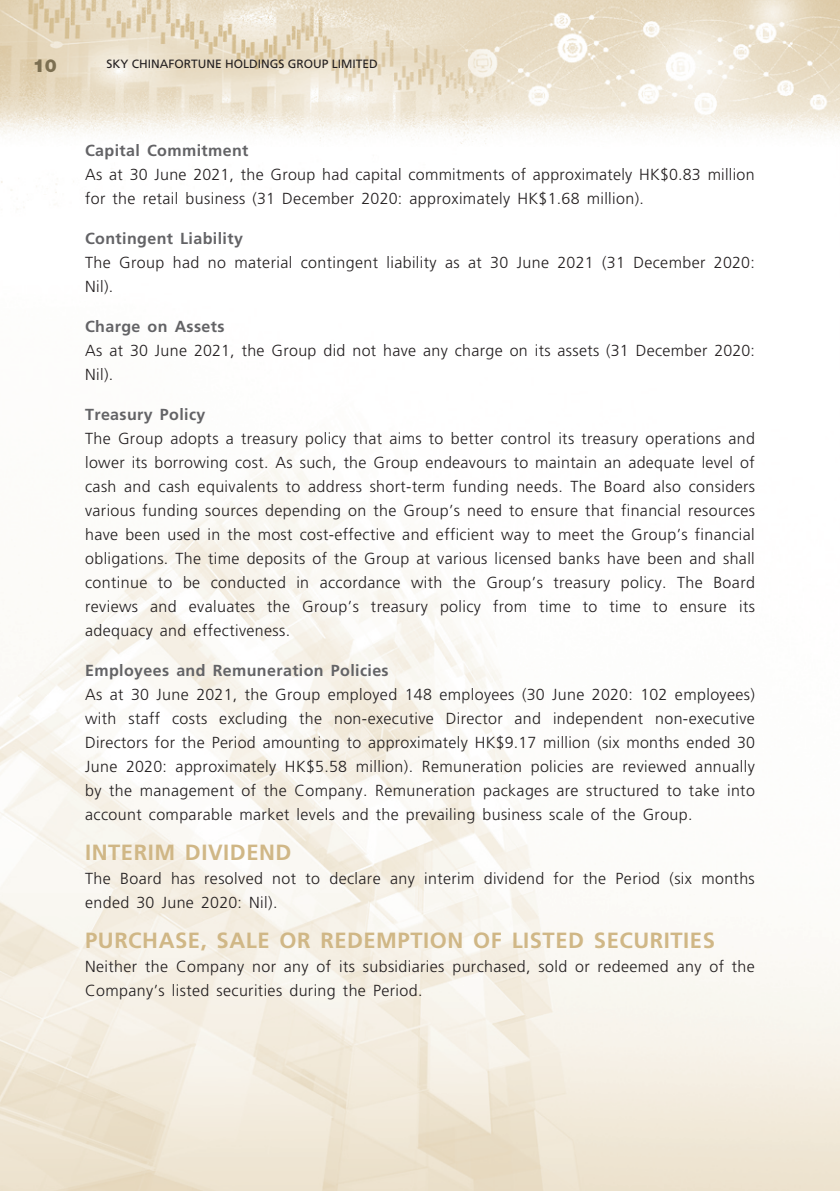
<style>
.page{position:relative;width:840px;height:1191px;background:#fff}
.page>*{position:absolute;margin:0;border:0;box-sizing:border-box;transform-origin:0 0}
._03_H1{font:700 22px "Frutiger LT Std";letter-spacing:.025em;color:#d0b786}
.t1{font:900 18px "Helvetica Neue LT Std";color:#7c6f51}
._11_P0{font:300 16px/24px "Frutiger LT Std";letter-spacing:.025em;color:#231f20}
._01_Body_Text{font:300 16px/24px "Frutiger LT Std";letter-spacing:.025em;color:#231f20;text-align:justify}
._04___H2{font:700 16px "Frutiger LT Std";letter-spacing:.025em;color:#636366}
.t2{font:12px "Frutiger LT Std";color:#231f20}
</style>
<div class="page">
<img style="left:0;top:0;width:839px;height:1191px">
<p class="t1" style="left:33px;top:55px;width:26px">10</p>
<p class="t2" style="left:106px;top:57px;width:273px">SKY CHINAFORTUNE HOLDINGS GROUP LIMITED</p>
<p class="_04___H2" style="left:85px;top:141px;width:165px">Capital Commitment</p>
<p class="_11_P0" style="left:85px;top:163px;width:670px">As at 30 June 2021, the Group had capital commitments of approximately HK$0.83 million for the retail business (31 December 2020: approximately HK$1.68 million).</p>
<p class="_04___H2" style="left:85px;top:229px;width:159px">Contingent Liability</p>
<p class="_11_P0" style="left:85px;top:251px;width:670px">The Group had no material contingent liability as at 30 June 2021 (31 December 2020:<br>Nil).</p>
<p class="_04___H2" style="left:85px;top:317px;width:141px">Charge on Assets</p>
<p class="_11_P0" style="left:85px;top:339px;width:671px">As at 30 June 2021, the Group did not have any charge on its assets (31 December 2020:<br>Nil).</p>
<p class="_04___H2" style="left:85px;top:405px;width:122px">Treasury Policy</p>
<p class="_01_Body_Text" style="left:85px;top:427px;width:671px">The Group adopts a treasury policy that aims to better control its treasury operations and lower its borrowing cost. As such, the Group endeavours to maintain an adequate level of cash and cash equivalents to address short-term funding needs. The Board also considers various funding sources depending on the Group’s need to ensure that financial resources have been used in the most cost-effective and efficient way to meet the Group’s financial obligations. The time deposits of the Group at various licensed banks have been and shall continue to be conducted in accordance with the Group’s treasury policy. The Board reviews and evaluates the Group’s treasury policy from time to time to ensure its adequacy and effectiveness.</p>
<p class="_04___H2" style="left:85px;top:661px;width:305px">Employees and Remuneration Policies</p>
<p class="_11_P0" style="left:85px;top:683px;width:671px;text-align:justify">As at 30 June 2021, the Group employed 148 employees (30 June 2020: 102 employees) with staff costs excluding the non-executive Director and independent non-executive Directors for the Period amounting to approximately HK$9.17 million (six months ended 30<br>June 2020: approximately HK$5.58 million). Remuneration policies are reviewed annually by the management of the Company. Remuneration packages are structured to take into account comparable market levels and the prevailing business scale of the Group.</p>
<p class="_03_H1" style="left:85px;top:839px;width:208px">INTERIM DIVIDEND</p>
<p class="_11_P0" style="left:85px;top:867px;width:671px">The Board has resolved not to declare any interim dividend for the Period (six months ended 30 June 2020: Nil).</p>
<p class="_03_H1" style="left:85px;top:927px;width:631px">PURCHASE, SALE OR REDEMPTION OF LISTED SECURITIES</p>
<p class="_11_P0" style="left:85px;top:955px;width:671px">Neither the Company nor any of its subsidiaries purchased, sold or redeemed any of the<br>Company’s listed securities during the Period.</p>
</div>
